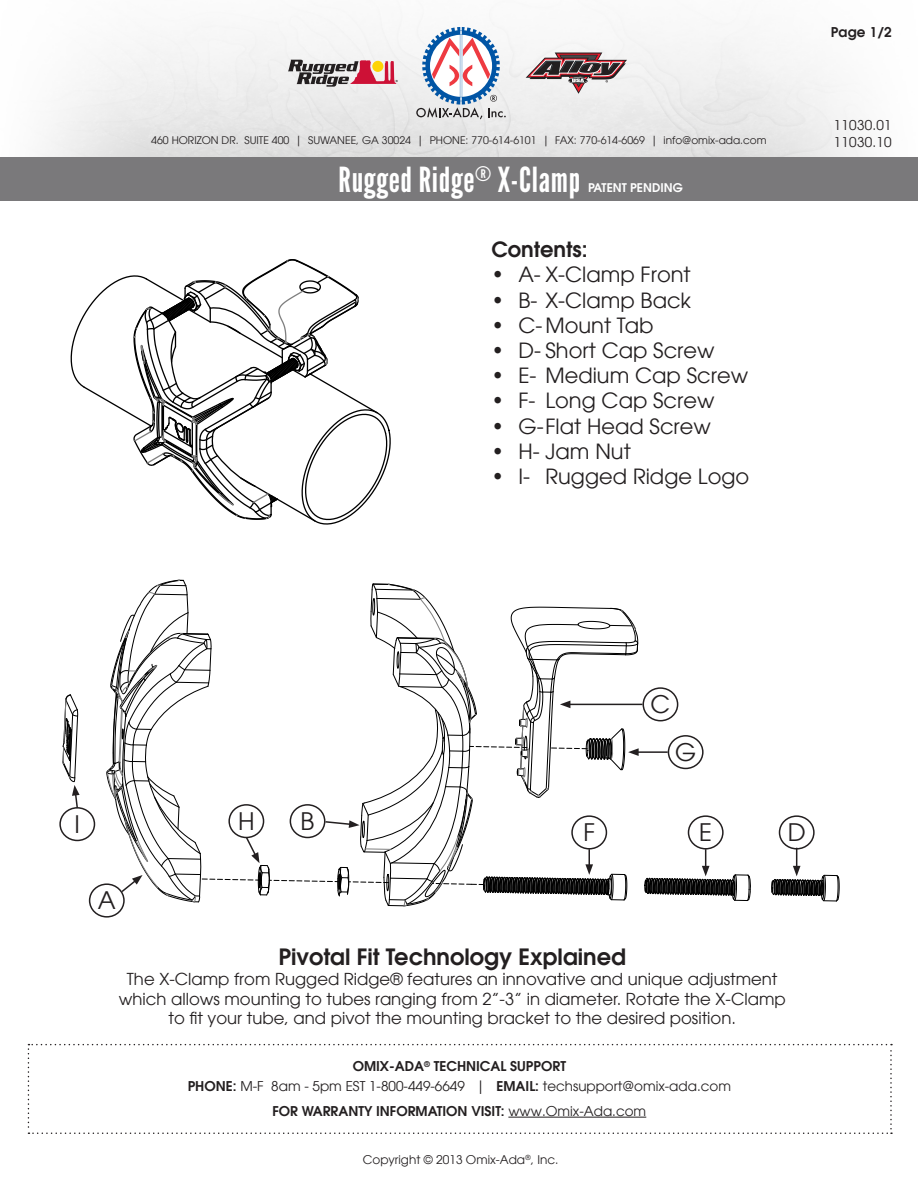
<style>
.page{position:relative;width:918px;height:1188px;background:#fff}
.page>*{position:absolute;margin:0;border:0;box-sizing:border-box;transform-origin:0 0}
.t1{font:34.5px "League Gothic";letter-spacing:.02em;color:#fff}
.t2{font:24.15px "Avant Garde LT";color:#231f20}
.t3{font:600 22.5px "Avant Garde LT";color:#231f20}
.t4{font:21px "Avant Garde LT";color:#231f20}
.t5{font:600 21px "Avant Garde LT";color:#231f20}
.t6{font:16.5px/19.8px "Avant Garde LT";color:#231f20;text-align:center}
.t7{font:13.5px "Avant Garde LT";color:#231f20}
.t8{font:600 13.5px "Avant Garde LT";color:#231f20}
.t9{font:12px "Avant Garde LT";color:#231f20}
.t10{font:600 12px "Avant Garde LT";color:#fff}
.t11{font:10.5px "Avant Garde LT";color:#231f20}
.s1{font-weight:600}
.s2{font-weight:400}
</style>
<div class="page">
<svg style="left:416px;top:27px;width:90px;height:92px"></svg>
<svg style="left:526px;top:53px;width:101px;height:41px"></svg>
<svg style="left:288px;top:60px;width:110px;height:27px"></svg>
<div style="left:1px;top:157px;width:917px;height:44px;background:#7a797b"></div>
<svg style="left:28px;top:1044px;width:864px;height:90px"></svg>
<hr style="left:508px;top:1117px;width:138px;height:1px;background:#231f20">
<svg style="left:70px;top:259px;width:321px;height:266px"></svg>
<div style="left:89px;top:883px;width:36px;height:35px;border:2px solid #231f20;border-radius:50%"></div>
<div style="left:59px;top:807px;width:36px;height:34px;border:2px solid #231f20;border-radius:50%"></div>
<svg style="left:62px;top:694px;width:18px;height:116px"></svg>
<div style="left:779px;top:815px;width:36px;height:35px;border:2px solid #231f20;border-radius:50%"></div>
<svg style="left:771px;top:848px;width:69px;height:54px"></svg>
<svg style="left:106px;top:579px;width:645px;height:328px"></svg>
<p class="t11" style="left:151px;top:134px;width:617px">460 HORIZON DR. SUITE 400 | SUWANEE, GA 30024 | PHONE: 770-614-6101 | FAX: 770-614-6069 | info@omix-ada.com</p>
<p class="t1" style="left:339px;top:160px;width:243px">Rugged Ridge<sup>®</sup> X-Clamp</p>
<p class="t10" style="left:588px;top:180px;width:96px">PATENT PENDING</p>
<p class="t5" style="left:491px;top:236px;width:98px">Contents:</p>
<p class="t4" style="left:491px;top:262px;width:201px">• A- X-Clamp Front</p>
<p class="t4" style="left:491px;top:287px;width:201px">• B- X-Clamp Back</p>
<p class="t4" style="left:491px;top:313px;width:164px">• C-Mount Tab</p>
<p class="t4" style="left:491px;top:338px;width:225px">• D- Short Cap Screw</p>
<p class="t4" style="left:491px;top:363px;width:258px">• E- Medium Cap Screw</p>
<p class="t4" style="left:491px;top:388px;width:225px">• F- Long Cap Screw</p>
<p class="t4" style="left:491px;top:413px;width:221px">• G-Flat Head Screw</p>
<p class="t4" style="left:491px;top:439px;width:141px">• H- Jam Nut</p>
<p class="t4" style="left:491px;top:464px;width:259px">• I- Rugged Ridge Logo</p>
<p class="t8" style="left:831px;top:23px;width:63px">Page 1/2</p>
<p class="t7" style="left:834px;top:117px;width:59px">11030.01</p>
<p class="t7" style="left:834px;top:134px;width:59px">11030.10</p>
<p class="t2" style="left:651px;top:690px;width:21px">C</p>
<p class="t2" style="left:75px;top:810px;width:7px">I</p>
<p class="t2" style="left:301px;top:807px;width:15px">B</p>
<p class="t2" style="left:238px;top:807px;width:18px">H</p>
<p class="t2" style="left:98px;top:886px;width:19px">A</p>
<p class="t2" style="left:675px;top:738px;width:23px">G</p>
<p class="t2" style="left:583px;top:818px;width:13px">F</p>
<p class="t2" style="left:699px;top:818px;width:14px">E</p>
<p class="t2" style="left:788px;top:818px;width:20px">D</p>
<p class="t3" style="left:278px;top:942px;width:349px">Pivotal Fit Technology Explained</p>
<p class="t6" style="left:119px;top:969px;width:668px">The X-Clamp from Rugged Ridge® features an innovative and unique adjustment which allows mounting to tubes ranging from 2”-3” in diameter. Rotate the X-Clamp to fit your tube, and pivot the mounting bracket to the desired position.</p>
<p class="t8" style="left:353px;top:1058px;width:215px">OMIX-ADA<sup>®</sup> TECHNICAL SUPPORT</p>
<p class="t7" style="left:188px;top:1078px;width:545px"><span class="s1">PHONE:</span> M-F 8am - 5pm EST 1-800-449-6649 | <span class="s1">EMAIL:</span> techsupport@omix-ada.com</p>
<p class="t8" style="left:272px;top:1102px;width:375px">FOR WARRANTY INFORMATION VISIT: <span class="s2">www.Omix-Ada.com</span></p>
<p class="t9" style="left:363px;top:1153px;width:197px">Copyright © 2013 Omix-Ada<sup>®</sup>, Inc.</p>
</div>
